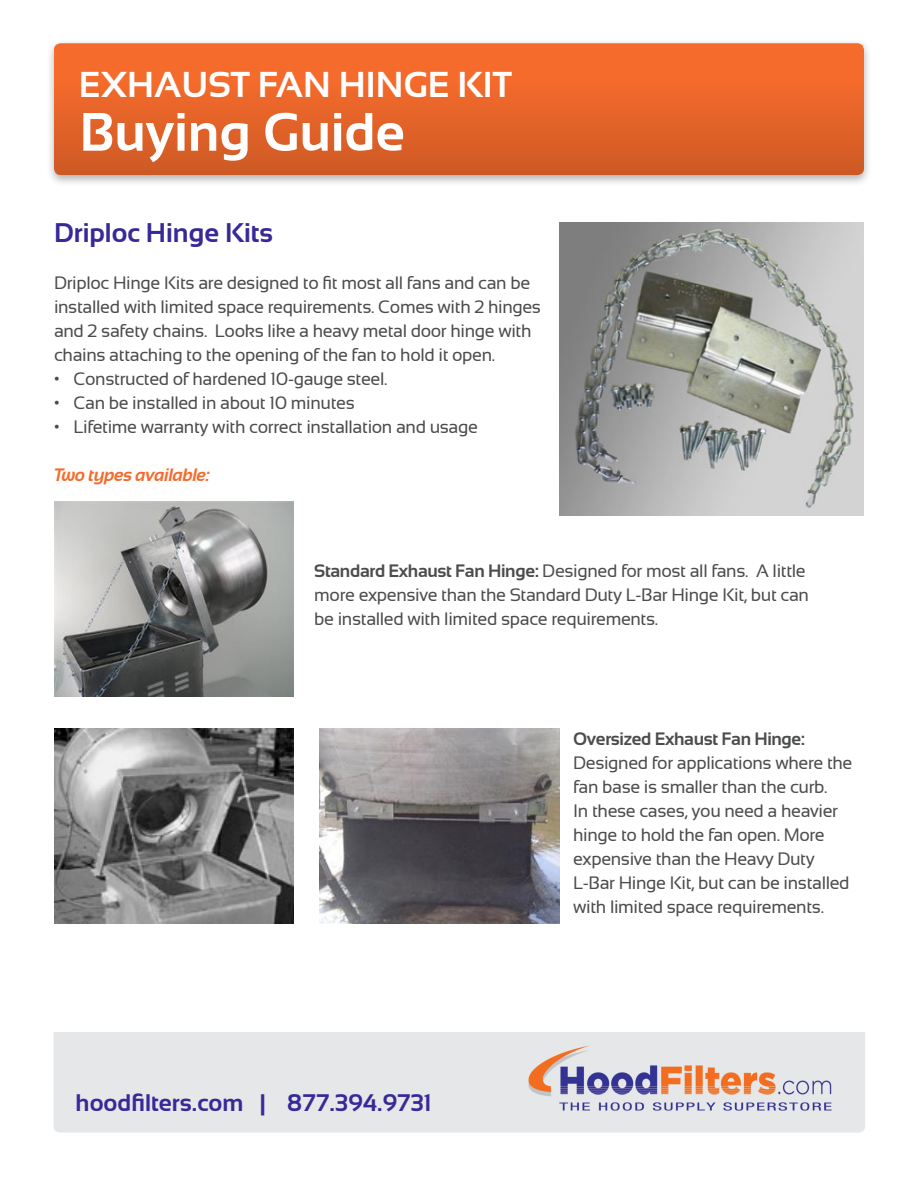
<style>
.page{position:relative;width:918px;height:1188px;background:#fff}
.page>*{position:absolute;margin:0;border:0;box-sizing:border-box;transform-origin:0 0}
.t1{font:700 54px "Sansation";color:#fff}
.t2{font:700 36px "Sansation";color:#fff}
.t3{font:700 27px "Sansation";color:#372998}
.t4{font:700 24px "Sansation";color:#372998}
.t5{font:18px/24px "Sansation";letter-spacing:-.02em;color:#4b4c4d}
.t6{font:italic 700 18px "Sansation";letter-spacing:-.02em;color:#f56b2c}
.s1{font-weight:700}
</style>
<div class="page">
<img style="left:53px;top:1032px;width:812px;height:101px">
<img style="left:560px;top:222px;width:304px;height:294px">
<img style="left:54px;top:729px;width:240px;height:195px">
<img style="left:54px;top:502px;width:240px;height:195px">
<img style="left:320px;top:729px;width:240px;height:195px">
<div style="left:46px;top:38px;width:826px;height:149px;background:#231f20;opacity:.34"></div>
<div style="left:54px;top:44px;width:810px;height:131px;background:linear-gradient(to bottom,#fd6e2d,#d05a25);border-radius:7px"></div>
<p class="t2" style="left:79px;top:64px;width:434px">EXHAUST FAN HINGE KIT</p>
<p class="t1" style="left:79px;top:102px;width:327px">Buying Guide</p>
<p class="t3" style="left:54px;top:217px;width:221px">Driploc Hinge Kits</p>
<p class="t5" style="left:54px;top:271px;width:489px">Driploc Hinge Kits are designed to fit most all fans and can be installed with limited space requirements. Comes with 2 hinges and 2 safety chains. Looks like a heavy metal door hinge with chains attaching to the opening of the fan to hold it open.</p>
<p class="t5" style="left:54px;top:367px;width:335px">• Constructed of hardened 10-gauge steel.</p>
<p class="t5" style="left:54px;top:391px;width:302px">• Can be installed in about 10 minutes</p>
<p class="t5" style="left:54px;top:415px;width:425px">• Lifetime warranty with correct installation and usage</p>
<p class="t6" style="left:54px;top:464px;width:158px">Two types available:</p>
<p class="t5" style="left:314px;top:559px;width:496px"><span class="s1">Standard Exhaust Fan Hinge:</span> Designed for most all fans. A little more expensive than the Standard Duty L-Bar Hinge Kit, but can be installed with limited space requirements.</p>
<p class="t4" style="left:76px;top:1089px;width:358px">hoodfilters.com | 877.394.9731</p>
<p class="t5" style="left:573px;top:727px;width:281px"><span class="s1">Oversized Exhaust Fan Hinge:<br></span>Designed for applications where the fan base is smaller than the curb.<br>In these cases, you need a heavier hinge to hold the fan open. More expensive than the Heavy Duty<br>L-Bar Hinge Kit, but can be installed with limited space requirements.</p>
</div>
